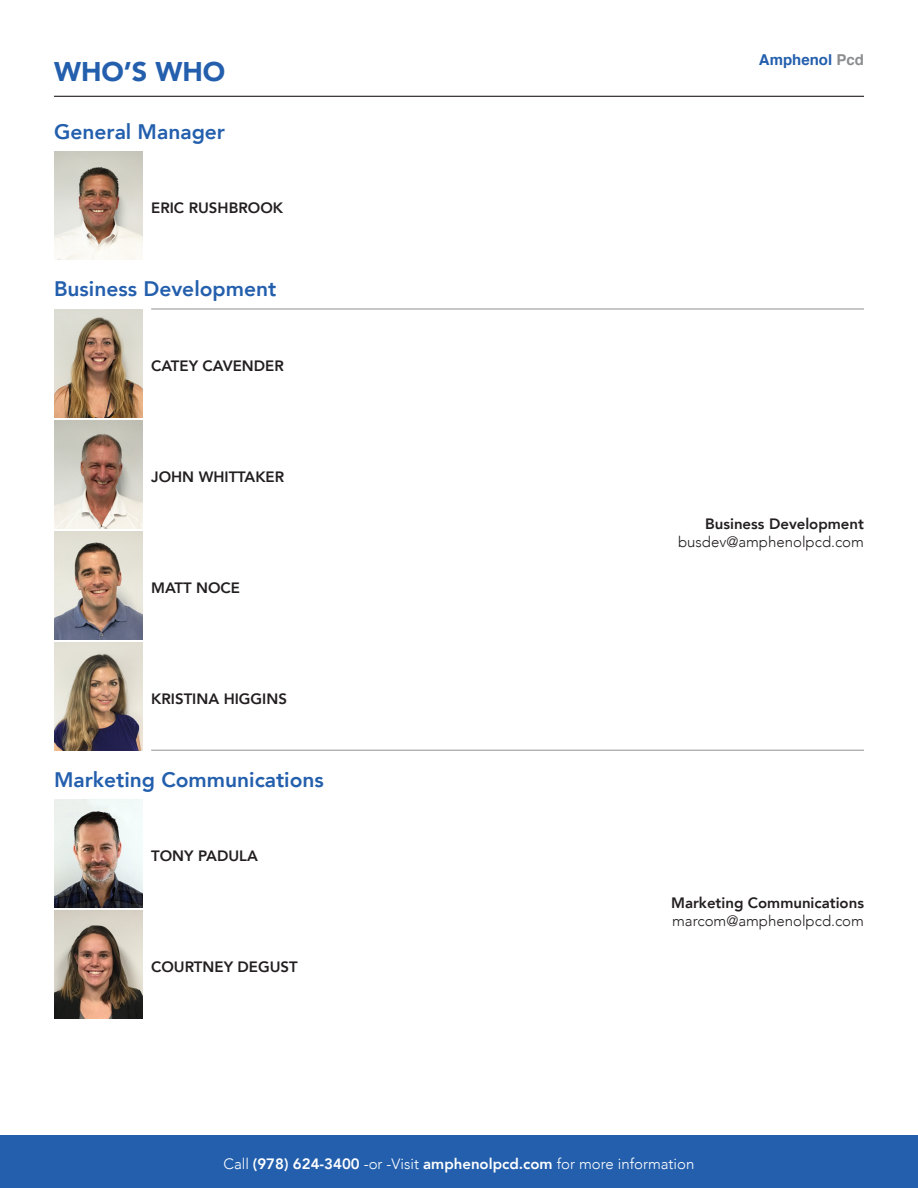
<style>
.page{position:relative;width:918px;height:1188px;background:#fff}
.page>*{position:absolute;margin:0;border:0;box-sizing:border-box;transform-origin:0 0}
.t1{font:900 27px "Avenir";color:#235fad}
.t2{font:800 21px "Avenir";color:#235fad}
.t3{font:800 15px "Avenir";color:#231f20}
.t4{font:300 15px "Avenir";color:#fff}
.t5{font:300 15px "Avenir";color:#231f20}
.t6{font:700 15px "Helvetica";color:#235fad}
.s1{color:#8c8d8f}
.s2{font-weight:800}
</style>
<div class="page">
<div style="left:0;top:1136px;width:918px;height:52px;background:#235fad"></div>
<hr style="left:54px;top:96px;width:810px;height:1px;background:#231f20">
<img style="left:54px;top:151px;width:88px;height:108px">
<img style="left:54px;top:420px;width:88px;height:108px">
<img style="left:54px;top:309px;width:88px;height:108px">
<img style="left:54px;top:800px;width:88px;height:108px">
<img style="left:54px;top:531px;width:88px;height:108px">
<img style="left:54px;top:642px;width:88px;height:108px">
<img style="left:54px;top:911px;width:88px;height:108px">
<hr style="left:151px;top:309px;width:713px;height:1px;background:#231f20">
<hr style="left:151px;top:750px;width:713px;height:1px;background:#231f20">
<p class="t1" style="left:54px;top:48px;width:173px">WHO’S WHO</p>
<p class="t6" style="left:759px;top:48px;width:107px">Amphenol <span class="s1">Pcd</span></p>
<p class="t2" style="left:54px;top:115px;width:173px">General Manager</p>
<p class="t3" style="left:151px;top:196px;width:133px">ERIC RUSHBROOK</p>
<p class="t2" style="left:54px;top:272px;width:224px">Business Development</p>
<p class="t3" style="left:151px;top:354px;width:134px">CATEY CAVENDER</p>
<p class="t3" style="left:151px;top:465px;width:135px">JOHN WHITTAKER</p>
<p class="t3" style="left:151px;top:576px;width:90px">MATT NOCE</p>
<p class="t3" style="left:151px;top:687px;width:137px">KRISTINA HIGGINS</p>
<p class="t2" style="left:54px;top:764px;width:271px">Marketing Communications</p>
<p class="t3" style="left:151px;top:844px;width:108px">TONY PADULA</p>
<p class="t3" style="left:151px;top:955px;width:148px">COURTNEY DEGUST</p>
<p class="t3" style="left:705px;top:512px;width:160px">Business Development</p>
<p class="t5" style="left:678px;top:533px;width:187px">busdev@amphenolpcd.com</p>
<p class="t3" style="left:671px;top:891px;width:194px">Marketing Communications</p>
<p class="t5" style="left:672px;top:911px;width:193px">marcom@amphenolpcd.com</p>
<p class="t4" style="left:224px;top:1154px;width:472px">Call <span class="s2">(978) 624-3400</span> -or -Visit <span class="s2">amphenolpcd.com</span> for more information</p>
</div>
